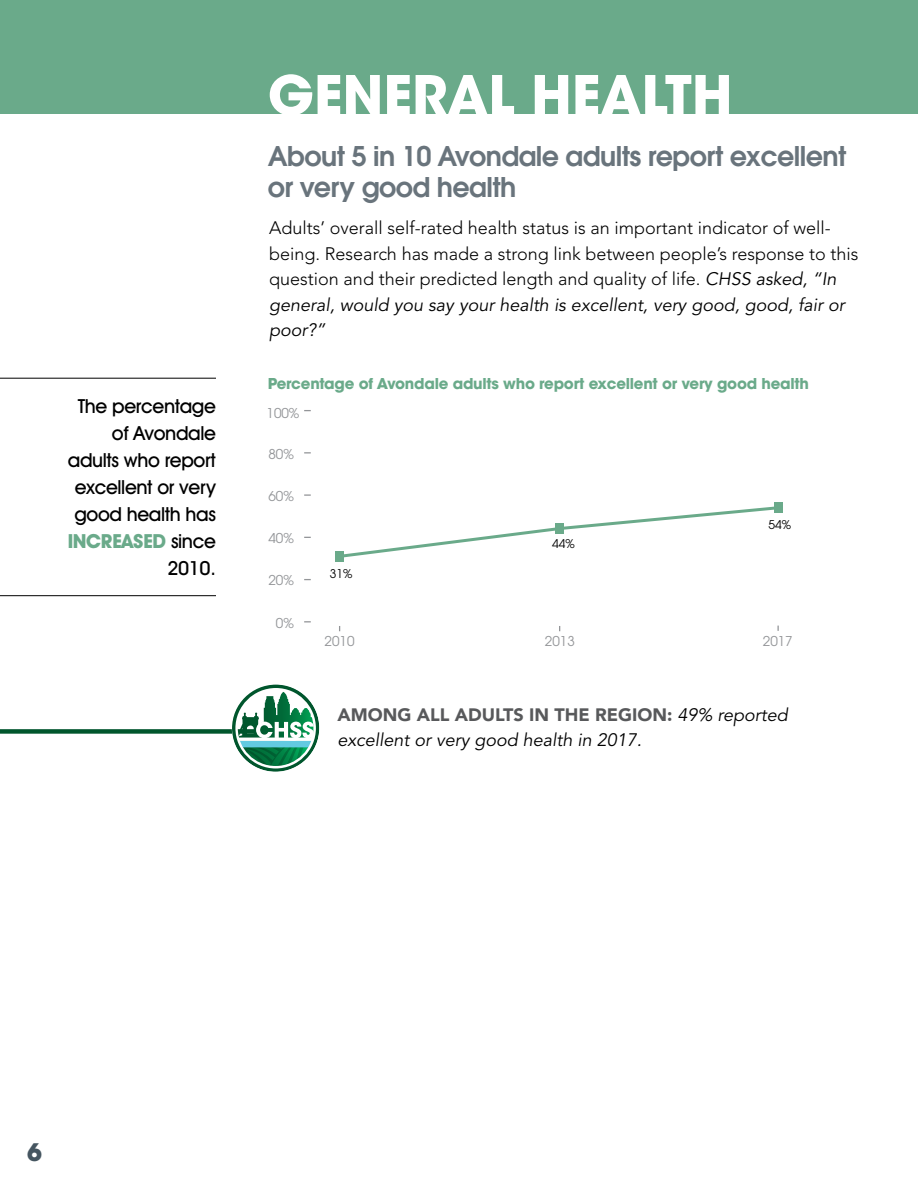
<style>
.page{position:relative;width:918px;height:1188px;background:#fff}
.page>*{position:absolute;margin:0;border:0;box-sizing:border-box;transform-origin:0 0}
.t1{font:700 54px "ITC Avant Garde Std";color:#fff}
.t2{font:600 27px/31.5px "Avant Garde";letter-spacing:-.02em;color:#69747c}
.t3{font:700 24px "ITC Avant Garde Std";color:#455560}
.t4{font:500 19.5px/27px "Avant Garde IT Cby BT";letter-spacing:-.02em;color:#000;text-align:right}
.t5{font:300 18px/25.5px "Avenir LT Std";color:#000}
.t6{font:900 18px "Avenir";color:#58595b}
.t7{font:italic 18px "Avenir LT Std";color:#000}
.t8{font:700 15px "ITC Avant Garde Std";letter-spacing:-.015em;color:#6aaa8a}
.t9{font:13.5px "ITC Avant Garde Pro";color:#939598}
.t10{font:12px "ITC Avant Garde Pro";color:#000}
.s1{font-weight:700;color:#6aaa8a}
.s2{font-weight:400;font-style:italic}
.s3{font-family:"Avenir LT Std";font-weight:400;font-style:italic;color:#000}
</style>
<div class="page">
<hr style="left:0;top:378px;width:216px;height:1px;background:#000">
<svg style="left:304px;top:494px;width:7px;height:2px"></svg>
<svg style="left:344px;top:506px;width:430px;height:52px"></svg>
<div style="left:335px;top:551px;width:9px;height:10px;background:#6aaa8a"></div>
<div style="left:555px;top:524px;width:9px;height:10px;background:#6aaa8a"></div>
<div style="left:774px;top:503px;width:9px;height:10px;background:#6aaa8a"></div>
<hr style="left:0;top:595px;width:216px;height:1px;background:#000">
<div style="left:0;top:0;width:918px;height:114px;background:#6aaa8a"></div>
<div style="left:0;top:729px;width:268px;height:5px;background:#00562d"></div>
<svg style="left:232px;top:685px;width:87px;height:87px"></svg>
<p class="t4" style="left:68px;top:392px;width:150px">The percentage of Avondale adults who report excellent or very good health has<br><span class="s1">INCREASED</span> since<br>2010.</p>
<h1 class="t1" style="left:268px;top:60px;width:466px">GENERAL HEALTH</h1>
<h2 class="t2" style="left:268px;top:140px;width:580px">About 5 in 10 Avondale adults report excellent or very good health</h2>
<p class="t5" style="left:269px;top:215px;width:591px">Adults’ overall self-rated health status is an important indicator of well&shy;being. Research has made a strong link between people’s response to this question and their predicted length and quality of life. <span class="s2">CHSS asked, “In general, would you say your health is excellent, very good, good, fair or poor?”</span></p>
<p class="t8" style="left:268px;top:374px;width:543px">Percentage of Avondale adults who report excellent or very good health</p>
<p class="t9" style="left:267px;top:405px;width:34px">100%</p>
<p class="t9" style="left:268px;top:445px;width:27px">80%</p>
<p class="t9" style="left:268px;top:488px;width:27px">60%</p>
<p class="t9" style="left:268px;top:530px;width:27px">40%</p>
<p class="t9" style="left:268px;top:572px;width:27px">20%</p>
<p class="t9" style="left:276px;top:614px;width:19px">0%</p>
<p class="t10" style="left:330px;top:566px;width:24px">31%</p>
<p class="t10" style="left:552px;top:536px;width:24px">44%</p>
<p class="t10" style="left:768px;top:517px;width:24px">54%</p>
<p class="t9" style="left:325px;top:633px;width:31px">2010</p>
<p class="t9" style="left:545px;top:633px;width:31px">2013</p>
<p class="t9" style="left:763px;top:633px;width:31px">2017</p>
<p class="t6" style="left:338px;top:699px;width:452px">AMONG ALL ADULTS IN THE REGION: <span class="s3">49% reported</span></p>
<p class="t7" style="left:338px;top:730px;width:306px">excellent or very good health in 2017.</p>
<h3 class="t3" style="left:27px;top:1137px;width:16px">6</h3>
</div>
